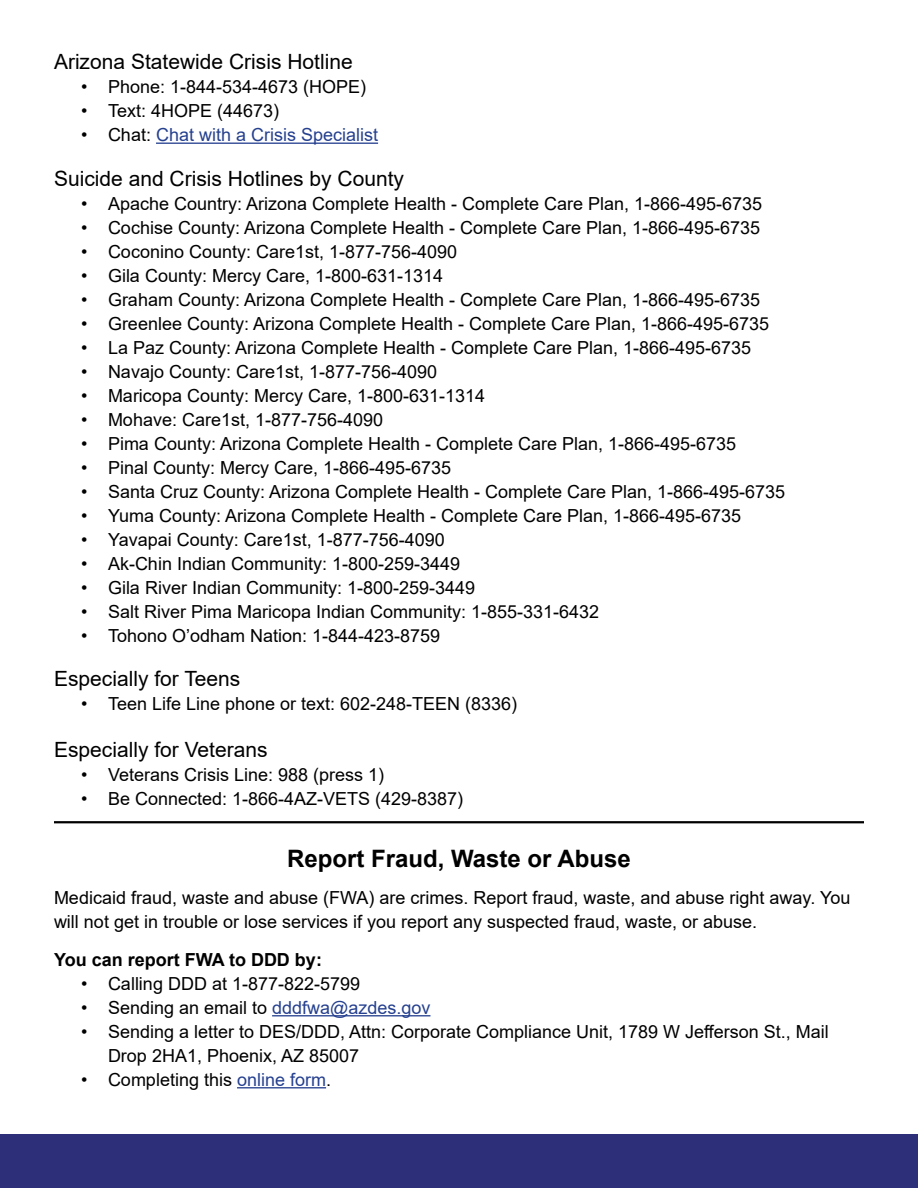
<style>
.page{position:relative;width:918px;height:1188px;background:#fff}
.page>*{position:absolute;margin:0;border:0;box-sizing:border-box;transform-origin:0 0}
.Header_2{font:700 24px "Arial";color:#000}
.Heading_3{font:21px "Arial";color:#000}
.Paragraph_Style_1{font:18px/24px "Arial";color:#000}
.t1{font:18px "Arial";color:#25408f}
.Heading_3-2{font:700 18px "Arial";color:#000}
.s1{color:#000}
.s2{color:#25408f}
</style>
<div class="page">
<div style="left:0;top:1134px;width:918px;height:54px;background:#2d3079"></div>
<hr style="left:156px;top:143px;width:222px;height:1px;background:#25408f">
<hr style="left:272px;top:1015px;width:158px;height:1px;background:#25408f">
<hr style="left:237px;top:1087px;width:89px;height:1px;background:#25408f">
<hr style="left:54px;top:821px;width:810px;height:2px;background:#000">
<h3 class="Heading_3" style="left:54px;top:47px;width:300px">Arizona Statewide Crisis Hotline</h3>
<p class="Paragraph_Style_1" style="left:81px;top:75px;width:287px">• Phone: 1-844-534-4673 (HOPE)</p>
<p class="Paragraph_Style_1" style="left:81px;top:99px;width:200px">• Text: 4HOPE (44673)</p>
<p class="t1" style="left:81px;top:123px;width:299px"><span class="s1">• Chat:</span> Chat with a Crisis Specialist</p>
<h3 class="Heading_3" style="left:54px;top:164px;width:352px">Suicide and Crisis Hotlines by County</h3>
<p class="Paragraph_Style_1" style="left:81px;top:191px;width:683px">• Apache Country: Arizona Complete Health - Complete Care Plan, 1-866-495-6735</p>
<p class="Paragraph_Style_1" style="left:81px;top:215px;width:681px">• Cochise County: Arizona Complete Health - Complete Care Plan, 1-866-495-6735</p>
<p class="Paragraph_Style_1" style="left:81px;top:239px;width:378px">• Coconino County: Care1st, 1-877-756-4090</p>
<p class="Paragraph_Style_1" style="left:81px;top:263px;width:364px">• Gila County: Mercy Care, 1-800-631-1314</p>
<p class="Paragraph_Style_1" style="left:81px;top:287px;width:681px">• Graham County: Arizona Complete Health - Complete Care Plan, 1-866-495-6735</p>
<p class="Paragraph_Style_1" style="left:81px;top:311px;width:690px">• Greenlee County: Arizona Complete Health - Complete Care Plan, 1-866-495-6735</p>
<p class="Paragraph_Style_1" style="left:81px;top:335px;width:672px">• La Paz County: Arizona Complete Health - Complete Care Plan, 1-866-495-6735</p>
<p class="Paragraph_Style_1" style="left:81px;top:359px;width:358px">• Navajo County: Care1st, 1-877-756-4090</p>
<p class="Paragraph_Style_1" style="left:81px;top:383px;width:406px">• Maricopa County: Mercy Care, 1-800-631-1314</p>
<p class="Paragraph_Style_1" style="left:81px;top:407px;width:304px">• Mohave: Care1st, 1-877-756-4090</p>
<p class="Paragraph_Style_1" style="left:81px;top:431px;width:657px">• Pima County: Arizona Complete Health - Complete Care Plan, 1-866-495-6735</p>
<p class="Paragraph_Style_1" style="left:81px;top:455px;width:372px">• Pinal County: Mercy Care, 1-866-495-6735</p>
<p class="Paragraph_Style_1" style="left:81px;top:479px;width:706px">• Santa Cruz County: Arizona Complete Health - Complete Care Plan, 1-866-495-6735</p>
<p class="Paragraph_Style_1" style="left:81px;top:503px;width:662px">• Yuma County: Arizona Complete Health - Complete Care Plan, 1-866-495-6735</p>
<p class="Paragraph_Style_1" style="left:81px;top:527px;width:365px">• Yavapai County: Care1st, 1-877-756-4090</p>
<p class="Paragraph_Style_1" style="left:81px;top:551px;width:381px">• Ak-Chin Indian Community: 1-800-259-3449</p>
<p class="Paragraph_Style_1" style="left:81px;top:575px;width:396px">• Gila River Indian Community: 1-800-259-3449</p>
<p class="Paragraph_Style_1" style="left:81px;top:599px;width:520px">• Salt River Pima Maricopa Indian Community: 1-855-331-6432</p>
<p class="Paragraph_Style_1" style="left:81px;top:623px;width:361px">• Tohono O’odham Nation: 1-844-423-8759</p>
<h3 class="Heading_3" style="left:54px;top:664px;width:188px">Especially for Teens</h3>
<p class="Paragraph_Style_1" style="left:81px;top:691px;width:438px">• Teen Life Line phone or text: 602-248-TEEN (8336)</p>
<h3 class="Heading_3" style="left:54px;top:736px;width:215px">Especially for Veterans</h3>
<p class="Paragraph_Style_1" style="left:81px;top:763px;width:305px">• Veterans Crisis Line: 988 (press 1)</p>
<p class="Paragraph_Style_1" style="left:81px;top:787px;width:384px">• Be Connected: 1-866-4AZ-VETS (429-8387)</p>
<h2 class="Header_2" style="left:287px;top:842px;width:345px">Report Fraud, Waste or Abuse</h2>
<p class="Paragraph_Style_1" style="left:54px;top:886px;width:798px">Medicaid fraud, waste and abuse (FWA) are crimes. Report fraud, waste, and abuse right away. You will not get in trouble or lose services if you report any suspected fraud, waste, or abuse.</p>
<h3 class="Heading_3-2" style="left:54px;top:947px;width:269px">You can report FWA to DDD by:</h3>
<p class="Paragraph_Style_1" style="left:81px;top:971px;width:281px">• Calling DDD at 1-877-822-5799</p>
<p class="Paragraph_Style_1" style="left:81px;top:995px;width:351px">• Sending an email to <span class="s2">dddfwa@azdes.gov</span></p>
<p class="Paragraph_Style_1" style="left:108px;top:1019px;width:722px;text-indent:-27px">• Sending a letter to DES/DDD, Attn: Corporate Compliance Unit, 1789 W Jefferson St., Mail<br>Drop 2HA1, Phoenix, AZ 85007</p>
<p class="Paragraph_Style_1" style="left:81px;top:1067px;width:252px">• Completing this <span class="s2">online form</span>.</p>
</div>
